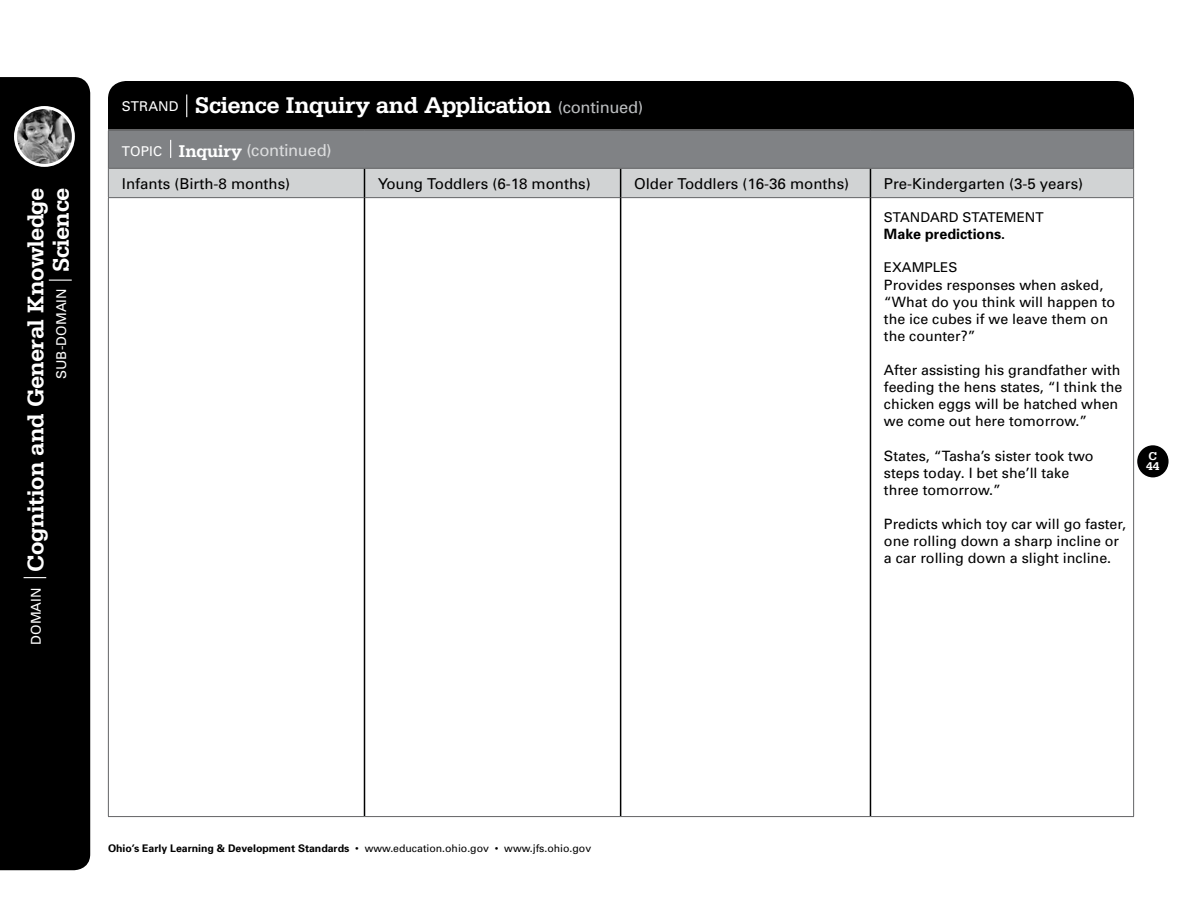
<style>
.page{position:relative;width:1188px;height:918px;background:#fff}
.page>*{position:absolute;margin:0;border:0;box-sizing:border-box;transform-origin:0 0}
.t1{font:700 24px "Serifa";letter-spacing:-.035em;color:#fff}
.t2{font:16.5px "Univers";letter-spacing:-.015em;color:#dcddde}
.t3{font:15px "Univers";color:#000}
.t4{font:14.25px/17.1px "Univers";color:#000}
.t5{font:700 14.25px "Univers";color:#000}
.t6{font:13.5px "Univers";color:#000}
.t7{font:13.5px "Univers";letter-spacing:.01em;color:#fff}
.t8{font:700 12px/10.5px "Serifa";color:#fff}
.t9{font:700 10.5px "Univers";color:#000}
.s1{font-family:"Univers";font-weight:400;font-size:13.5px}
.s2{font-family:"Serifa";font-weight:700;font-size:24px}
.s3{font-family:"Univers";font-weight:400;font-size:16.5px;color:#bcbec0}
.s4{font-size:13.5px;color:#fff}
.s5{font-family:"Serifa";font-weight:700;font-size:18px;color:#fff}
.s6{font-weight:400}
</style>
<div class="page">
<div style="left:1137px;top:445px;width:32px;height:32px;background:#000;border-radius:50%"></div>
<div style="left:108px;top:81px;width:1026px;height:49px;background:#000"></div>
<div style="left:0;top:77px;width:90px;height:793px;background:#000"></div>
<svg style="left:186px;top:94px;width:1px;height:23px"></svg>
<svg style="left:24px;top:577px;width:22px;height:1px"></svg>
<svg style="left:49px;top:280px;width:23px;height:1px"></svg>
<div style="left:108px;top:130px;width:1026px;height:38px;background:#808285"></div>
<hr style="left:1133px;top:131px;width:1px;height:37px;background:#636466">
<hr style="left:108px;top:131px;width:1px;height:37px;background:#636466">
<hr style="left:108px;top:198px;width:1px;height:618px;background:#636466">
<hr style="left:1133px;top:198px;width:1px;height:618px;background:#636466">
<div style="left:108px;top:168px;width:1026px;height:30px;background:#d1d3d4"></div>
<hr style="left:364px;top:198px;width:1px;height:618px;background:#000">
<hr style="left:620px;top:198px;width:1px;height:618px;background:#000">
<hr style="left:870px;top:198px;width:1px;height:618px;background:#000">
<hr style="left:108px;top:130px;width:257px;height:1px;background:#636466">
<hr style="left:365px;top:130px;width:256px;height:1px;background:#636466">
<hr style="left:621px;top:130px;width:249px;height:1px;background:#636466">
<hr style="left:870px;top:130px;width:264px;height:1px;background:#636466">
<hr style="left:109px;top:168px;width:256px;height:1px;background:#636466">
<hr style="left:365px;top:168px;width:256px;height:1px;background:#636466">
<hr style="left:621px;top:168px;width:249px;height:1px;background:#636466">
<hr style="left:870px;top:168px;width:263px;height:1px;background:#636466">
<hr style="left:108px;top:816px;width:257px;height:1px;background:#636466">
<hr style="left:365px;top:816px;width:256px;height:1px;background:#636466">
<hr style="left:621px;top:816px;width:249px;height:1px;background:#636466">
<hr style="left:870px;top:816px;width:264px;height:1px;background:#636466">
<svg style="left:170px;top:140px;width:1px;height:18px"></svg>
<img style="left:16px;top:108px;width:57px;height:57px;border-radius:29px">
<div style="left:14px;top:106px;width:61px;height:61px;border:3px solid #fff;border-radius:50%"></div>
<h1 class="t1" style="left:21px;top:645px;width:459px;rotate:-90deg"><span class="s1">DOMAIN</span> Cognition and General Knowledge</h1>
<p class="t7" style="left:53px;top:379px;width:193px;rotate:-90deg">SUB-DOMAIN <span class="s2">Science</span></p>
<h1 class="t1" style="left:122px;top:92px;width:523px"><span class="s1">STRAND</span> Science Inquiry and Application <span class="s3">(continued)</span></h1>
<p class="t2" style="left:122px;top:140px;width:211px"><span class="s4">TOPIC</span> <span class="s5">Inquiry</span> (continued)</p>
<p class="t3" style="left:122px;top:174px;width:170px">Infants (Birth-8 months)</p>
<p class="t3" style="left:378px;top:174px;width:214px">Young Toddlers (6-18 months)</p>
<p class="t3" style="left:634px;top:174px;width:217px">Older Toddlers (16-36 months)</p>
<p class="t3" style="left:884px;top:174px;width:201px">Pre-Kindergarten (3-5 years)</p>
<p class="t6" style="left:884px;top:209px;width:161px">STANDARD STATEMENT</p>
<p class="t5" style="left:884px;top:225px;width:123px">Make predictions.</p>
<p class="t6" style="left:884px;top:259px;width:75px">EXAMPLES</p>
<p class="t4" style="left:884px;top:276px;width:233px">Provides responses when asked, “What do you think will happen to the ice cubes if we leave them on the counter?”</p>
<p class="t4" style="left:884px;top:361px;width:240px">After assisting his grandfather with feeding the hens states, “I think the chicken eggs will be hatched when we come out here tomorrow.”</p>
<p class="t4" style="left:884px;top:447px;width:211px">States, “Tasha’s sister took two steps today. I bet she’ll take three tomorrow.”</p>
<p class="t4" style="left:884px;top:515px;width:244px">Predicts which toy car will go faster, one rolling down a sharp incline or a car rolling down a slight incline.</p>
<p class="t8" style="left:1146px;top:451px;width:15px">C<br>44</p>
<p class="t9" style="left:108px;top:841px;width:485px">Ohio’s Early Learning &amp; Development Standards <span class="s6">• www.education.ohio.gov • www.jfs.ohio.gov</span></p>
</div>
